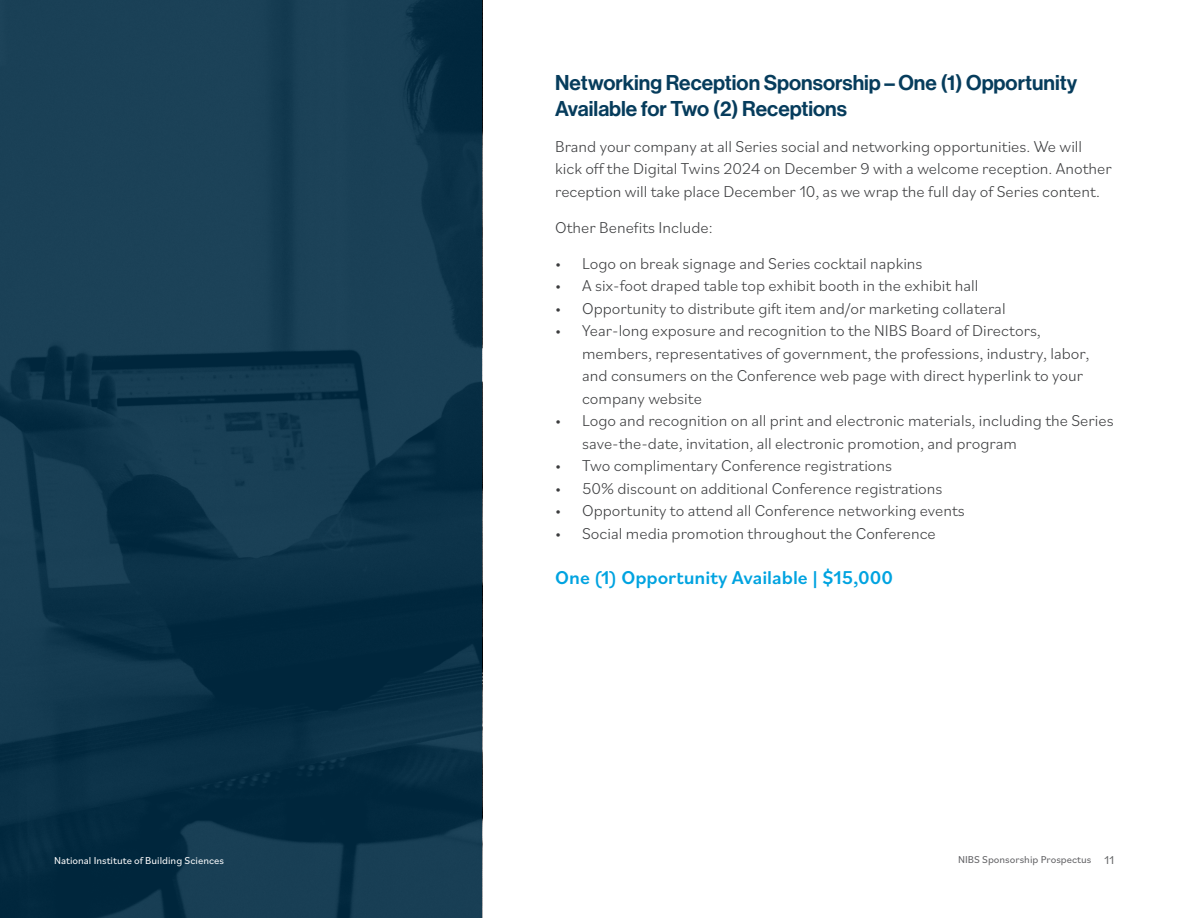
<style>
.page{position:relative;width:1188px;height:918px;background:#fff}
.page>*{position:absolute;margin:0;border:0;box-sizing:border-box;transform-origin:0 0}
.t1{font:21px/25.2px "N Haas Grotesk DS Pro 65 Md";color:#063c5c}
.Blue_Highlight{font:500 19.5px "Bilo";color:#00a3e0}
.Body{font:300 16.5px/22.5px "Bilo";color:#3b3c3e}
.t2{font:10.5px "Bilo";color:#fff}
.t3{font:10.5px "Bilo";color:#616164}
.s1{font-size:12px;color:#6a6b6c}
</style>
<div class="page">
<svg style="left:0;top:0;width:482px;height:918px;background:#10374d"></svg>
<p class="t1" style="left:555px;top:71px;width:524px">Networking Reception Sponsorship – One (1) Opportunity<br>Available for Two (2) Receptions</p>
<p class="Body" style="left:555px;top:134px;width:558px">Brand your company at all Series social and networking opportunities. We will kick off the Digital Twins 2024 on December 9 with a welcome reception. Another reception will take place December 10, as we wrap the full day of Series content.</p>
<p class="Body" style="left:555px;top:215px;width:159px">Other Benefits Include:</p>
<p class="Body" style="left:555px;top:251px;width:369px">• Logo on break signage and Series cocktail napkins</p>
<p class="Body" style="left:555px;top:273px;width:425px">• A six-foot draped table top exhibit booth in the exhibit hall</p>
<p class="Body" style="left:555px;top:296px;width:452px">• Opportunity to distribute gift item and/or marketing collateral</p>
<p class="Body" style="left:582px;top:318px;width:509px;text-indent:-27px">• Year-long exposure and recognition to the NIBS Board of Directors, members, representatives of government, the professions, industry, labor, and consumers on the Conference web page with direct hyperlink to your company website</p>
<p class="Body" style="left:582px;top:408px;width:533px;text-indent:-27px">• Logo and recognition on all print and electronic materials, including the Series save-the-date, invitation, all electronic promotion, and program</p>
<p class="Body" style="left:555px;top:453px;width:339px">• Two complimentary Conference registrations</p>
<p class="Body" style="left:555px;top:476px;width:389px">• 50% discount on additional Conference registrations</p>
<p class="Body" style="left:555px;top:498px;width:411px">• Opportunity to attend all Conference networking events</p>
<p class="Body" style="left:555px;top:521px;width:382px">• Social media promotion throughout the Conference</p>
<p class="Blue_Highlight" style="left:555px;top:564px;width:339px">One (1) Opportunity Available | $15,000</p>
<p class="t2" style="left:54px;top:853px;width:172px">National Institute of Building Sciences</p>
<p class="t3" style="left:958px;top:852px;width:158px">NIBS Sponsorship Prospectus <span class="s1">11</span></p>
</div>
